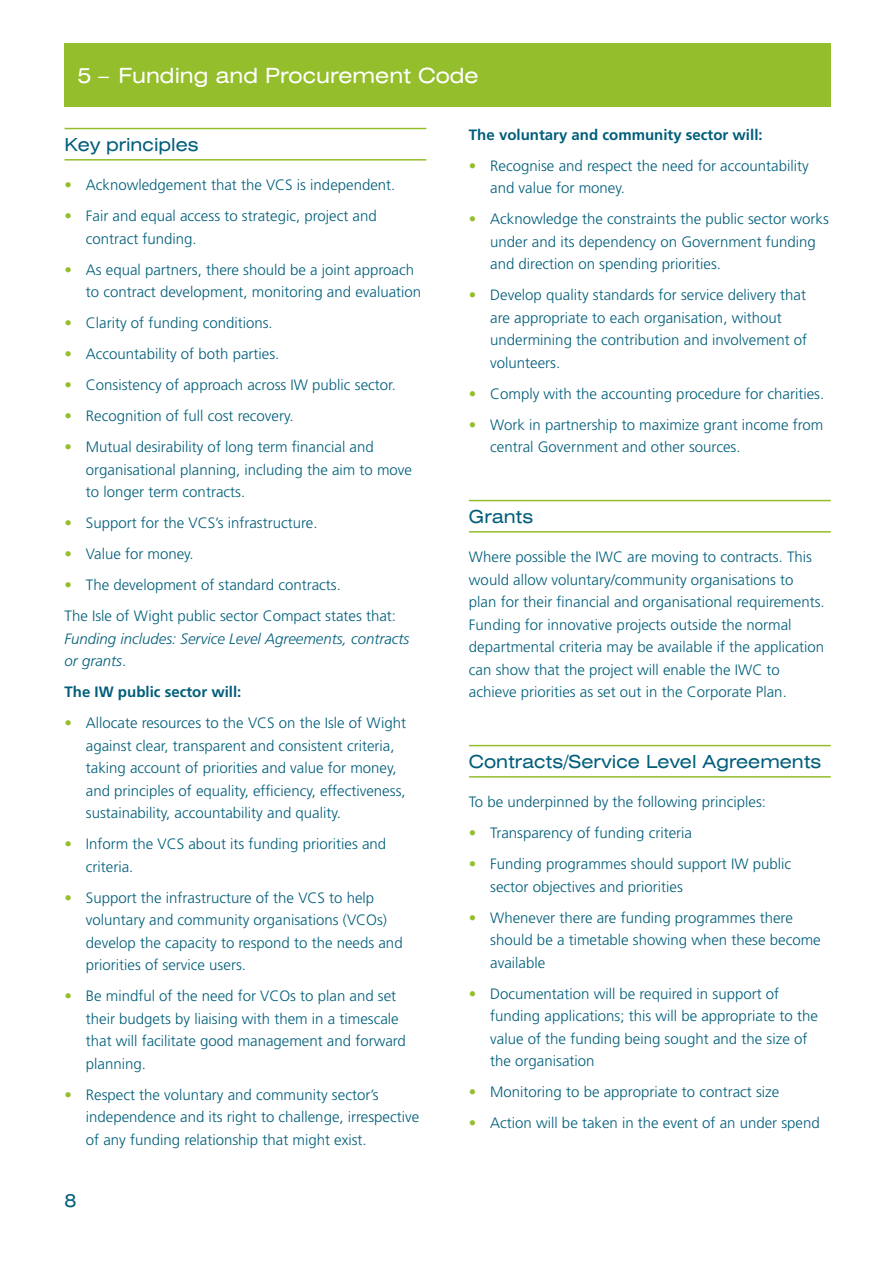
<style>
.page{position:relative;width:894px;height:1263px;background:#fff}
.page>*{position:absolute;margin:0;border:0;box-sizing:border-box;transform-origin:0 0}
.t1{font:expanded 21px "Swiss 721 BT";color:#fff}
.t2{font:expanded 18px "Swiss 721 BT";color:#005e7a}
.t3{font:15px/22.5px "Frutiger Light 2";color:#005e7a}
.t4{font:15px/22.5px "Frutiger Light Italic 2";color:#005e7a}
.t5{font:700 15px "Frutiger";color:#005e7a}
.s1{color:#94be2b}
.s2{font-family:"Frutiger Light 2"}
</style>
<div class="page">
<div style="left:65px;top:43px;width:765px;height:64px;background:#94be2b"></div>
<hr style="left:65px;top:128px;width:361px;height:1px;background:#94be2b">
<hr style="left:65px;top:159px;width:361px;height:2px;background:#94be2b">
<hr style="left:468px;top:500px;width:362px;height:1px;background:#94be2b">
<hr style="left:468px;top:531px;width:362px;height:2px;background:#94be2b">
<hr style="left:468px;top:745px;width:362px;height:1px;background:#94be2b">
<hr style="left:468px;top:776px;width:362px;height:2px;background:#94be2b">
<h1 class="t1" style="left:77px;top:68px;width:402px">5 – Funding and Procurement Code</h1>
<p class="t2" style="left:65px;top:137px;width:135px">Key principles</p>
<p class="t3" style="left:65px;top:175px;width:332px"><span class="s1">•</span> Acknowledgement that the VCS is independent.</p>
<p class="t3" style="left:86px;top:206px;width:292px;text-indent:-21px"><span class="s1">•</span> Fair and equal access to strategic, project and contract funding.</p>
<p class="t3" style="left:86px;top:259px;width:337px;text-indent:-21px"><span class="s1">•</span> As equal partners, there should be a joint approach to contract development, monitoring and evaluation</p>
<p class="t3" style="left:65px;top:313px;width:209px"><span class="s1">•</span> Clarity of funding conditions.</p>
<p class="t3" style="left:65px;top:344px;width:216px"><span class="s1">•</span> Accountability of both parties.</p>
<p class="t3" style="left:65px;top:375px;width:333px"><span class="s1">•</span> Consistency of approach across IW public sector.</p>
<p class="t3" style="left:65px;top:406px;width:230px"><span class="s1">•</span> Recognition of full cost recovery.</p>
<p class="t3" style="left:86px;top:437px;width:327px;text-indent:-21px"><span class="s1">•</span> Mutual desirability of long term financial and organisational planning, including the aim to move to longer term contracts.</p>
<p class="t3" style="left:65px;top:513px;width:254px"><span class="s1">•</span> Support for the VCS’s infrastructure.</p>
<p class="t3" style="left:65px;top:544px;width:131px"><span class="s1">•</span> Value for money.</p>
<p class="t3" style="left:65px;top:571px;width:333px;line-height:31px"><span class="s1">•</span> The development of standard contracts.<br>The Isle of Wight public sector Compact states that:</p>
<p class="t4" style="left:65px;top:628px;width:346px">Funding includes: Service Level Agreements, contracts or grants<span class="s2">.</span></p>
<p class="t5" style="left:65px;top:686px;width:178px">The IW public sector will:</p>
<p class="t3" style="left:86px;top:713px;width:321px;text-indent:-21px"><span class="s1">•</span> Allocate resources to the VCS on the Isle of Wight against clear, transparent and consistent criteria, taking account of priorities and value for money, and principles of equality, efficiency, effectiveness, sustainability, accountability and quality.</p>
<p class="t3" style="left:86px;top:834px;width:302px;text-indent:-21px"><span class="s1">•</span> Inform the VCS about its funding priorities and criteria.</p>
<p class="t3" style="left:86px;top:887px;width:318px;text-indent:-21px"><span class="s1">•</span> Support the infrastructure of the VCS to help voluntary and community organisations (VCOs) develop the capacity to respond to the needs and priorities of service users.</p>
<p class="t3" style="left:86px;top:986px;width:321px;text-indent:-21px"><span class="s1">•</span> Be mindful of the need for VCOs to plan and set their budgets by liaising with them in a timescale that will facilitate good management and forward planning.</p>
<p class="t3" style="left:86px;top:1084px;width:335px;text-indent:-21px"><span class="s1">•</span> Respect the voluntary and community sector’s independence and its right to challenge, irrespective of any funding relationship that might exist.</p>
<p class="t2" style="left:65px;top:1193px;width:14px">8</p>
<p class="t5" style="left:468px;top:128px;width:295px">The voluntary and community sector will:</p>
<p class="t3" style="left:490px;top:155px;width:320px;text-indent:-21px"><span class="s1">•</span> Recognise and respect the need for accountability and value for money.</p>
<p class="t3" style="left:490px;top:209px;width:340px;text-indent:-21px"><span class="s1">•</span> Acknowledge the constraints the public sector works under and its dependency on Government funding and direction on spending priorities.</p>
<p class="t3" style="left:490px;top:285px;width:318px;text-indent:-21px"><span class="s1">•</span> Develop quality standards for service delivery that are appropriate to each organisation, without undermining the contribution and involvement of volunteers.</p>
<p class="t3" style="left:468px;top:383px;width:356px"><span class="s1">•</span> Comply with the accounting procedure for charities.</p>
<p class="t3" style="left:490px;top:414px;width:334px;text-indent:-21px"><span class="s1">•</span> Work in partnership to maximize grant income from central Government and other sources.</p>
<p class="t2" style="left:468px;top:509px;width:65px">Grants</p>
<p class="t3" style="left:468px;top:547px;width:357px">Where possible the IWC are moving to contracts. This would allow voluntary/community organisations to plan for their financial and organisational requirements.<br>Funding for innovative projects outside the normal departmental criteria may be available if the application can show that the project will enable the IWC to achieve priorities as set out in the Corporate Plan.</p>
<p class="t2" style="left:468px;top:754px;width:353px">Contracts/Service Level Agreements</p>
<p class="t3" style="left:468px;top:792px;width:298px">To be underpinned by the following principles:</p>
<p class="t3" style="left:468px;top:823px;width:224px"><span class="s1">•</span> Transparency of funding criteria</p>
<p class="t3" style="left:490px;top:854px;width:302px;text-indent:-21px"><span class="s1">•</span> Funding programmes should support IW public sector objectives and priorities</p>
<p class="t3" style="left:490px;top:907px;width:332px;text-indent:-21px"><span class="s1">•</span> Whenever there are funding programmes there should be a timetable showing when these become available</p>
<p class="t3" style="left:490px;top:983px;width:329px;text-indent:-21px"><span class="s1">•</span> Documentation will be required in support of funding applications; this will be appropriate to the value of the funding being sought and the size of the organisation</p>
<p class="t3" style="left:468px;top:1082px;width:312px"><span class="s1">•</span> Monitoring to be appropriate to contract size</p>
<p class="t3" style="left:468px;top:1113px;width:352px"><span class="s1">•</span> Action will be taken in the event of an under spend</p>
</div>
